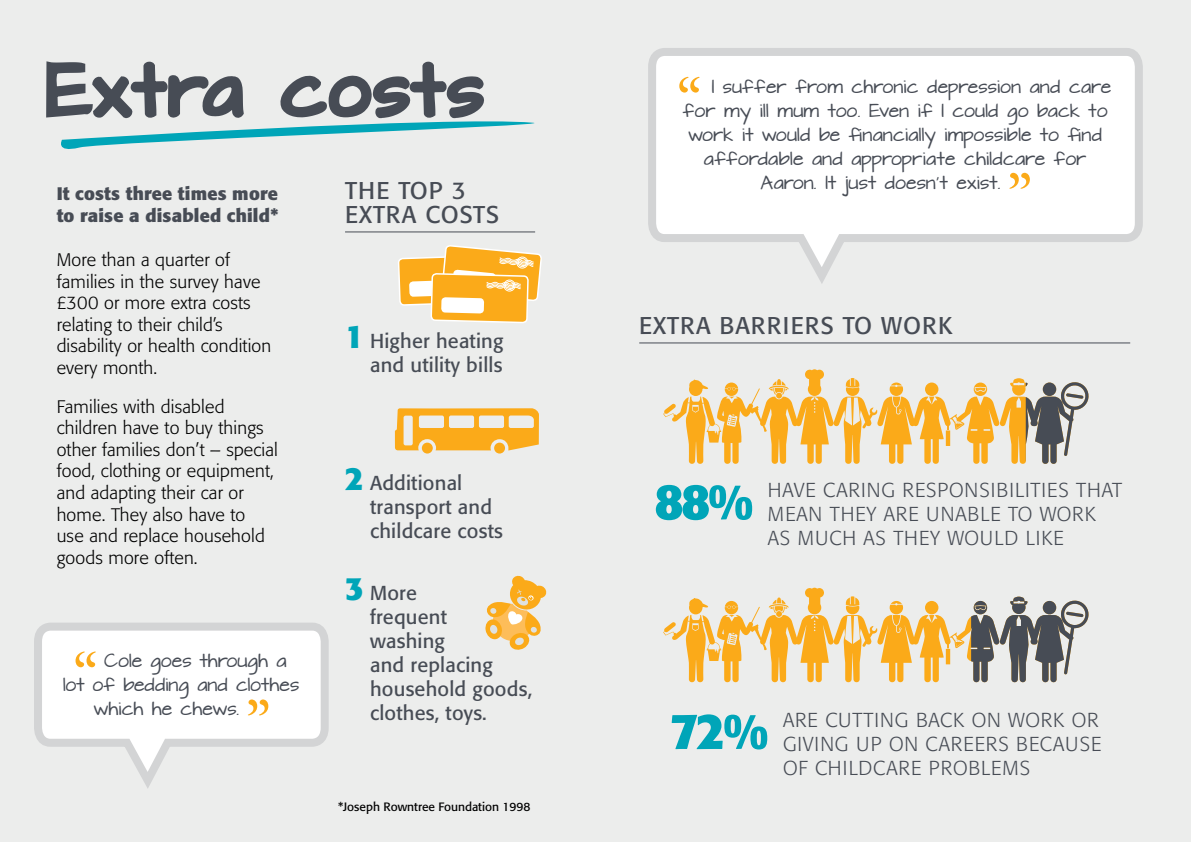
<style>
.page{position:relative;width:1191px;height:842px;background:#ecedec}
.page>*{position:absolute;margin:0;border:0;box-sizing:border-box;transform-origin:0 0}
.t1{font:700 50px "Formata BQ";color:#00a5b8}
.t2{font:24px "Formata BQ";letter-spacing:.06em;color:#474c55}
.t3{font:24px/24px "Formata BQ";letter-spacing:.04em;color:#474c55}
.t4{font:300 20px/24px "Formata BQ";letter-spacing:.04em;color:#474c55}
.t5{font:20px/24px "Formata BQ";letter-spacing:.01em;color:#474c55}
.t6{font:300 18px/21.6px "Formata BQ";letter-spacing:.01em;color:#000}
.t7{font:700 18px/21.6px "Formata BQ";letter-spacing:.01em;color:#474c55}
.t8{font:16px "Architects Daughter";letter-spacing:.02em;color:#474c55}
.t9{font:12px "Formata BQ";color:#000}
.s1{font-weight:700;font-size:32px;color:#00a5b8}
</style>
<div class="page">
<hr style="left:345px;top:231px;width:190px;height:1px;background:#474c55">
<hr style="left:639px;top:342px;width:491px;height:1px;background:#474c55">
<svg style="left:485px;top:575px;width:62px;height:75px"></svg>
<svg style="left:46px;top:61px;width:489px;height:88px"></svg>
<svg style="left:395px;top:245px;width:147px;height:209px"></svg>
<svg style="left:663px;top:369px;width:362px;height:95px"></svg>
<svg style="left:663px;top:588px;width:358px;height:95px"></svg>
<svg style="left:971px;top:597px;width:118px;height:86px"></svg>
<svg style="left:1025px;top:382px;width:64px;height:82px"></svg>
<svg style="left:648px;top:48px;width:495px;height:236px"></svg>
<svg style="left:34px;top:623px;width:295px;height:165px"></svg>
<p class="t7" style="left:57px;top:183px;width:224px">It costs three times more to raise a disabled child*</p>
<p class="t6" style="left:57px;top:249px;width:216px">More than a quarter of families in the survey have £300 or more extra costs relating to their child’s disability or health condition every month.</p>
<p class="t6" style="left:57px;top:396px;width:223px">Families with disabled children have to buy things other families don’t – special food, clothing or equipment, and adapting their car or home. They also have to<br>use and replace household goods more often.</p>
<p class="t8" style="left:104px;top:650px;width:184px">Cole goes through a</p>
<p class="t8" style="left:63px;top:674px;width:237px">lot of bedding and clothes</p>
<p class="t8" style="left:94px;top:698px;width:147px">which he chews.</p>
<h2 class="t3" style="left:345px;top:179px;width:156px">The top 3 extra co sts</h2>
<p class="t5" style="left:345px;top:329px;width:160px;text-align:right"><span class="s1">1</span> Higher heating and utility bills</p>
<p class="t5" style="left:370px;top:471px;width:134px;text-indent:-25px"><span class="s1">2</span> Additional transport and childcare costs</p>
<p class="t5" style="left:370px;top:581px;width:164px;text-indent:-25px"><span class="s1">3</span> More<br>frequent<br>washing<br>and replacing household goods, clothes, toys.</p>
<p class="t9" style="left:338px;top:799px;width:194px">*Joseph Rowntree Foundation 1998</p>
<p class="t8" style="left:711px;top:75px;width:401px">I suffer from chronic depression and care</p>
<p class="t8" style="left:683px;top:99px;width:426px">for my ill mum too. Even if I could go back to</p>
<p class="t8" style="left:688px;top:123px;width:415px">work it would be financially impossible to find</p>
<p class="t8" style="left:704px;top:147px;width:384px">affordable and appropriate childcare for</p>
<p class="t8" style="left:760px;top:171px;width:242px">Aaron. It just doesn’t exist.</p>
<h2 class="t2" style="left:639px;top:311px;width:312px">Extra barriers to wo rk</h2>
<h1 class="t1" style="left:654px;top:470px;width:101px">88%</h1>
<p class="t4" style="left:768px;top:478px;width:356px">have caring responsibilities that mean th ey are u nable to work<br>as much</p>
<p class="t4" style="left:863px;top:526px;width:202px">as th ey wou ld like</p>
<h1 class="t1" style="left:669px;top:700px;width:101px">72%</h1>
<p class="t4" style="left:783px;top:708px;width:320px">are cutting back on work or giving u p on careers because of ch ildcare problems</p>
</div>
